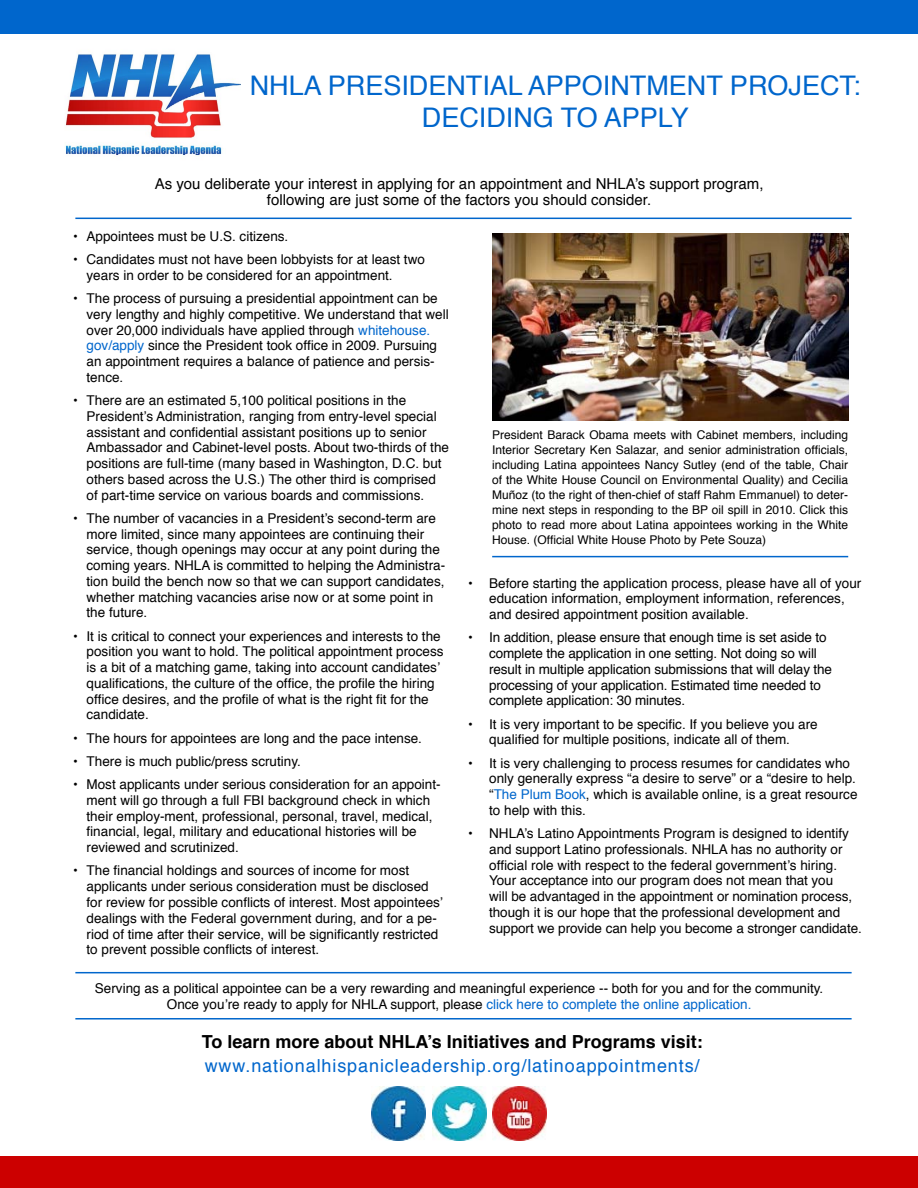
<style>
.page{position:relative;width:918px;height:1188px;background:#fff}
.page>*{position:absolute;margin:0;border:0;box-sizing:border-box;transform-origin:0 0}
.t1{font:27px/32.4px "Helvetica";color:#06c;text-align:center}
.t2{font:18px "Helvetica";letter-spacing:.05em;color:#06c}
.t3{font:700 18px "Helvetica";color:#000}
.t4{font:15px/15.8px "Helvetica";color:#000;text-align:center}
.t5{font:13.5px/15.8px "Helvetica";color:#000}
.t6{font:12px/15px "Helvetica";color:#000;text-align:justify}
.s1{color:#06c}
</style>
<div class="page">
<div style="left:0;top:1156px;width:918px;height:32px;background:#c00"></div>
<div style="left:0;top:0;width:918px;height:33px;background:#06c"></div>
<img style="left:65px;top:54px;width:175px;height:103px">
<img style="left:372px;top:1086px;width:54px;height:54px">
<img style="left:433px;top:1086px;width:54px;height:54px">
<img style="left:492px;top:1086px;width:54px;height:54px">
<img style="left:492px;top:233px;width:356px;height:188px">
<hr style="left:492px;top:556px;width:356px;height:1px;background:#06c">
<hr style="left:75px;top:972px;width:777px;height:1px;background:#06c">
<hr style="left:75px;top:1018px;width:777px;height:2px;background:#06c">
<hr style="left:75px;top:218px;width:777px;height:1px;background:#06c">
<h1 class="t1" style="left:250px;top:70px;width:612px">NHLA PRESIDENTIAL APPOINTMENT PROJECT:<br>DECIDING TO APPLY</h1>
<p class="t4" style="left:155px;top:176px;width:610px">As you deliberate your interest in applying for an appointment and NHLA’s support program, following are just some of the factors you should consider.</p>
<p class="t5" style="left:73px;top:229px;width:217px">• Appointees must be U.S. citizens.</p>
<p class="t5" style="left:87px;top:252px;width:340px;text-indent:-14px">• Candidates must not have been lobbyists for at least two years in order to be considered for an appointment.</p>
<p class="t5" style="left:87px;top:291px;width:364px;text-indent:-14px">• The process of pursuing a presidential appointment can be very lengthy and highly competitive. We understand that well over 20,000 individuals have applied through <span class="s1">whitehouse. gov/apply</span> since the President took office in 2009. Pursuing an appointment requires a balance of patience and persis&shy;tence.</p>
<p class="t5" style="left:87px;top:393px;width:364px;text-indent:-14px">• There are an estimated 5,100 political positions in the President’s Administration, ranging from entry-level special assistant and confidential assistant positions up to senior Ambassador and Cabinet-level posts. About two-thirds of the positions are full-time (many based in Washington, D.C. but others based across the U.S.) The other third is comprised of part-time service on various boards and commissions.</p>
<p class="t5" style="left:87px;top:511px;width:360px;text-indent:-14px">• The number of vacancies in a President’s second-term are more limited, since many appointees are continuing their service, though openings may occur at any point during the coming years. NHLA is committed to helping the Administra&shy;tion build the bench now so that we can support candidates, whether matching vacancies arise now or at some point in the future.</p>
<p class="t5" style="left:87px;top:629px;width:358px;text-indent:-14px">• It is critical to connect your experiences and interests to the position you want to hold. The political appointment process is a bit of a matching game, taking into account candidates’ qualifications, the culture of the office, the profile the hiring office desires, and the profile of what is the right fit for the candidate.</p>
<p class="t5" style="left:73px;top:731px;width:350px">• The hours for appointees are long and the pace intense.</p>
<p class="t5" style="left:73px;top:754px;width:229px">• There is much public/press scrutiny.</p>
<p class="t5" style="left:87px;top:777px;width:356px;text-indent:-14px">• Most applicants under serious consideration for an appoint&shy;ment will go through a full FBI background check in which their employ-ment, professional, personal, travel, medical, financial, legal, military and educational histories will be reviewed and scrutinized.</p>
<p class="t5" style="left:87px;top:863px;width:358px;text-indent:-14px">• The financial holdings and sources of income for most applicants under serious consideration must be disclosed for review for possible conflicts of interest. Most appointees’ dealings with the Federal government during, and for a pe&shy;riod of time after their service, will be significantly restricted to prevent possible conflicts of interest.</p>
<p class="t6" style="left:492px;top:428px;width:358px">President Barack Obama meets with Cabinet members, including Interior Secretary Ken Salazar, and senior administration officials, including Latina appointees Nancy Sutley (end of the table, Chair of the White House Council on Environmental Quality) and Cecilia Muñoz (to the right of then-chief of staff Rahm Emmanuel) to deter&shy;mine next steps in responding to the BP oil spill in 2010. Click this photo to read more about Latina appointees working in the White House. (Official White House Photo by Pete Souza)</p>
<p class="t5" style="left:489px;top:575px;width:374px;text-indent:-21px">• Before starting the application process, please have all of your education information, employment information, references, and desired appointment position available.</p>
<p class="t5" style="left:489px;top:630px;width:344px;text-indent:-21px">• In addition, please ensure that enough time is set aside to complete the application in one setting. Not doing so will result in multiple application submissions that will delay the processing of your application. Estimated time needed to complete application: 30 minutes.</p>
<p class="t5" style="left:468px;top:716px;width:351px;text-align:center">• It is very important to be specific. If you believe you are qualified for multiple positions, indicate all of them.</p>
<p class="t5" style="left:489px;top:755px;width:370px;text-indent:-21px">• It is very challenging to process resumes for candidates who only generally express “a desire to serve” or a “desire to help. “<span class="s1">The Plum Book</span>, which is available online, is a great resource to help with this.</p>
<p class="t5" style="left:489px;top:826px;width:374px;text-indent:-21px">• NHLA’s Latino Appointments Program is designed to identify and support Latino professionals. NHLA has no authority or official role with respect to the federal government’s hiring.<br>Your acceptance into our program does not mean that you<br>will be advantaged in the appointment or nomination process, though it is our hope that the professional development and support we provide can help you become a stronger candidate.</p>
<p class="t5" style="left:95px;top:981px;width:730px;text-align:center">Serving as a political appointee can be a very rewarding and meaningful experience -- both for you and for the community.<br>Once you’re ready to apply for NHLA support, please <span class="s1">click here to complete the online application.</span></p>
<h2 class="t3" style="left:202px;top:1030px;width:503px">To learn more about NHLA’s Initiatives and Programs visit:</h2>
<h2 class="t2" style="left:205px;top:1052px;width:496px">www.nationalhispanicleadership.org/latinoappointments/</h2>
</div>
